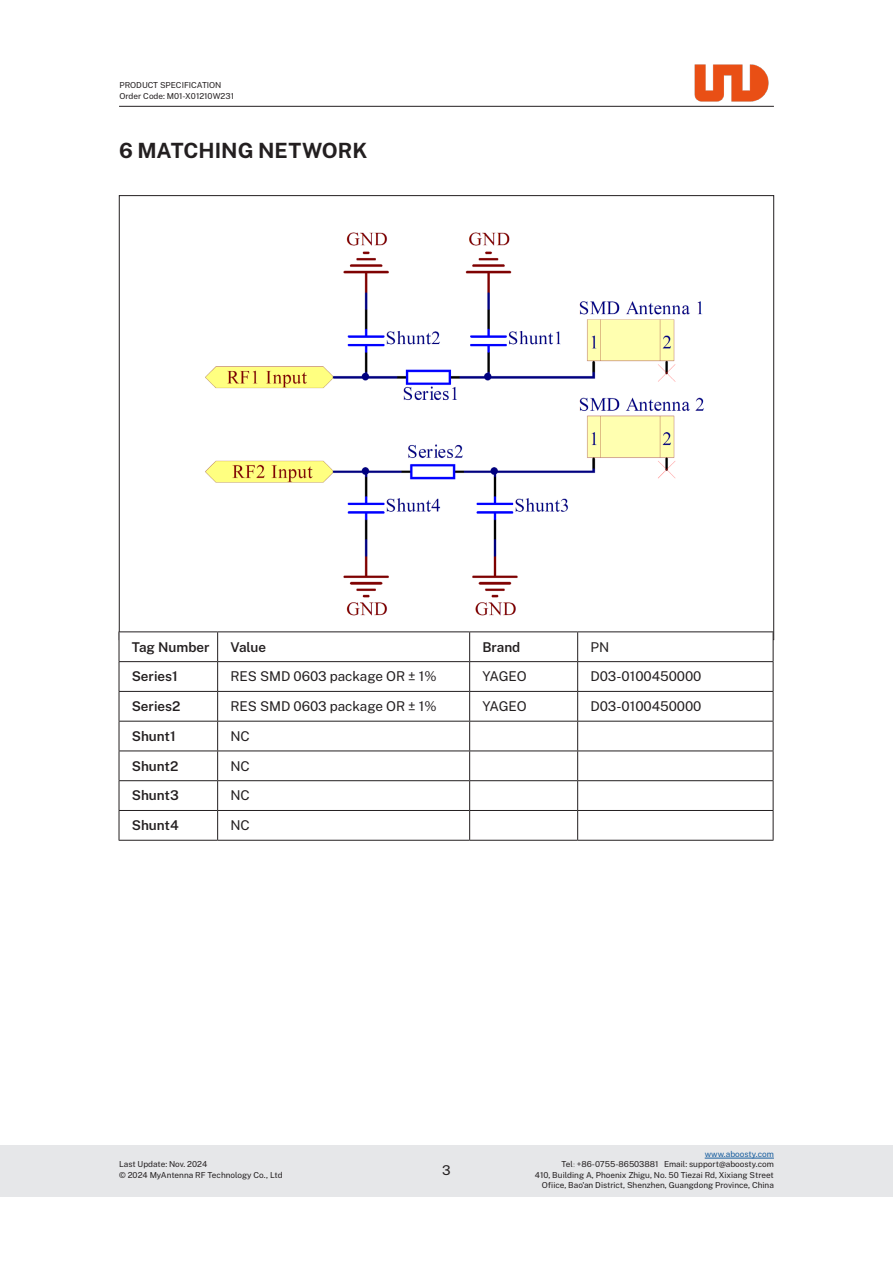
<style>
.page{position:relative;width:893px;height:1263px;background:#fff}
.page>*{position:absolute;margin:0;border:0;box-sizing:border-box;transform-origin:0 0}
.一级标题{font:700 21px "Public Sans";color:#231f20}
.t1{font:13.5px "Public Sans";color:#231f20}
.t2{font:600 13.5px "Public Sans";color:#231f20}
.t3{font:8.25px/10.5px "Public Sans";color:#231f20}
.s1{color:#175d9e}
.s2{font-family:"Adobe Song Std";font-weight:300}
</style>
<div class="page">
<img style="left:689px;top:64px;width:85px;height:42px">
<div style="left:0;top:1145px;width:893px;height:52px;background:#e6e7e9"></div>
<hr style="left:705px;top:1158px;width:69px;height:1px;background:#175d9e">
<hr style="left:119px;top:106px;width:655px;height:1px;background:#231f20">
<img style="left:205px;top:232px;width:499px;height:384px">
<svg style="left:120px;top:632px;width:653px;height:208px"></svg>
<hr style="left:119px;top:631px;width:99px;height:1px;background:#231f20">
<hr style="left:218px;top:631px;width:252px;height:1px;background:#231f20">
<hr style="left:470px;top:631px;width:108px;height:1px;background:#231f20">
<hr style="left:578px;top:631px;width:195px;height:1px;background:#231f20">
<hr style="left:119px;top:661px;width:99px;height:1px;background:#231f20">
<hr style="left:218px;top:661px;width:252px;height:1px;background:#231f20">
<hr style="left:470px;top:661px;width:108px;height:1px;background:#231f20">
<hr style="left:578px;top:661px;width:195px;height:1px;background:#231f20">
<hr style="left:119px;top:691px;width:99px;height:1px;background:#231f20">
<hr style="left:218px;top:691px;width:252px;height:1px;background:#231f20">
<hr style="left:470px;top:691px;width:108px;height:1px;background:#231f20">
<hr style="left:578px;top:691px;width:195px;height:1px;background:#231f20">
<hr style="left:119px;top:721px;width:99px;height:1px;background:#231f20">
<hr style="left:218px;top:721px;width:252px;height:1px;background:#231f20">
<hr style="left:470px;top:721px;width:108px;height:1px;background:#231f20">
<hr style="left:578px;top:721px;width:195px;height:1px;background:#231f20">
<hr style="left:119px;top:750px;width:99px;height:1px;background:#231f20">
<hr style="left:218px;top:750px;width:252px;height:1px;background:#231f20">
<hr style="left:470px;top:750px;width:108px;height:1px;background:#231f20">
<hr style="left:578px;top:750px;width:195px;height:1px;background:#231f20">
<hr style="left:119px;top:780px;width:99px;height:1px;background:#231f20">
<hr style="left:218px;top:780px;width:252px;height:1px;background:#231f20">
<hr style="left:470px;top:780px;width:108px;height:1px;background:#231f20">
<hr style="left:578px;top:780px;width:195px;height:1px;background:#231f20">
<hr style="left:119px;top:810px;width:99px;height:1px;background:#231f20">
<svg style="left:119px;top:632px;width:1px;height:208px"></svg>
<hr style="left:218px;top:810px;width:252px;height:1px;background:#231f20">
<svg style="left:217px;top:632px;width:1px;height:208px"></svg>
<hr style="left:470px;top:810px;width:108px;height:1px;background:#231f20">
<svg style="left:469px;top:632px;width:1px;height:208px"></svg>
<hr style="left:578px;top:810px;width:195px;height:1px;background:#231f20">
<svg style="left:577px;top:632px;width:1px;height:208px"></svg>
<svg style="left:773px;top:632px;width:1px;height:208px"></svg>
<hr style="left:119px;top:840px;width:99px;height:1px;background:#231f20">
<hr style="left:218px;top:840px;width:252px;height:1px;background:#231f20">
<hr style="left:470px;top:840px;width:108px;height:1px;background:#231f20">
<hr style="left:578px;top:840px;width:195px;height:1px;background:#231f20">
<p class="t3" style="left:119px;top:79px;width:116px">PRODUCT SPECIFICATION<br>Order Code: M01-X01210W231</p>
<p class="一级标题" style="left:119px;top:135px;width:250px">6 MATCHING NETWORK</p>
<p class="t2" style="left:132px;top:637px;width:79px">Tag Number</p>
<p class="t2" style="left:230px;top:637px;width:37px">Value</p>
<p class="t2" style="left:482px;top:637px;width:39px">Brand</p>
<p class="t1" style="left:590px;top:637px;width:20px">PN</p>
<p class="t2" style="left:132px;top:666px;width:47px">Series1</p>
<p class="t1" style="left:230px;top:666px;width:208px">RES SMD 0603 package OR ± 1%</p>
<p class="t1" style="left:482px;top:666px;width:46px">YAGEO</p>
<p class="t1" style="left:590px;top:666px;width:113px">D03-0100450000</p>
<p class="t2" style="left:132px;top:696px;width:50px">Series2</p>
<p class="t1" style="left:230px;top:696px;width:208px">RES SMD 0603 package OR ± 1%</p>
<p class="t1" style="left:482px;top:696px;width:46px">YAGEO</p>
<p class="t1" style="left:590px;top:696px;width:113px">D03-0100450000</p>
<p class="t2" style="left:132px;top:726px;width:45px">Shunt1</p>
<p class="t1" style="left:230px;top:726px;width:21px">NC</p>
<p class="t2" style="left:132px;top:756px;width:48px">Shunt2</p>
<p class="t1" style="left:230px;top:756px;width:21px">NC</p>
<p class="t2" style="left:132px;top:785px;width:49px">Shunt3</p>
<p class="t1" style="left:230px;top:785px;width:21px">NC</p>
<p class="t2" style="left:132px;top:815px;width:48px">Shunt4</p>
<p class="t1" style="left:230px;top:815px;width:21px">NC</p>
<p class="t3" style="left:119px;top:1158px;width:165px">Last Update: Nov. 2024<br>© 2024 MyAntenna RF Technology Co., Ltd</p>
<p class="t3" style="left:535px;top:1148px;width:241px;text-align:right"><span class="s1">www.aboosty.com<br></span>Tel<span class="s2">:</span> +86-0755-86503881 Email: support@aboosty.com<br>410, Building A, Phoenix Zhigu, No. 50 Tiezai Rd, Xixiang Street Ofiice, Bao'an District, Shenzhen, Guangdong Province, China</p>
<h2 class="t1" style="left:442px;top:1160px;width:10px">3</h2>
</div>
